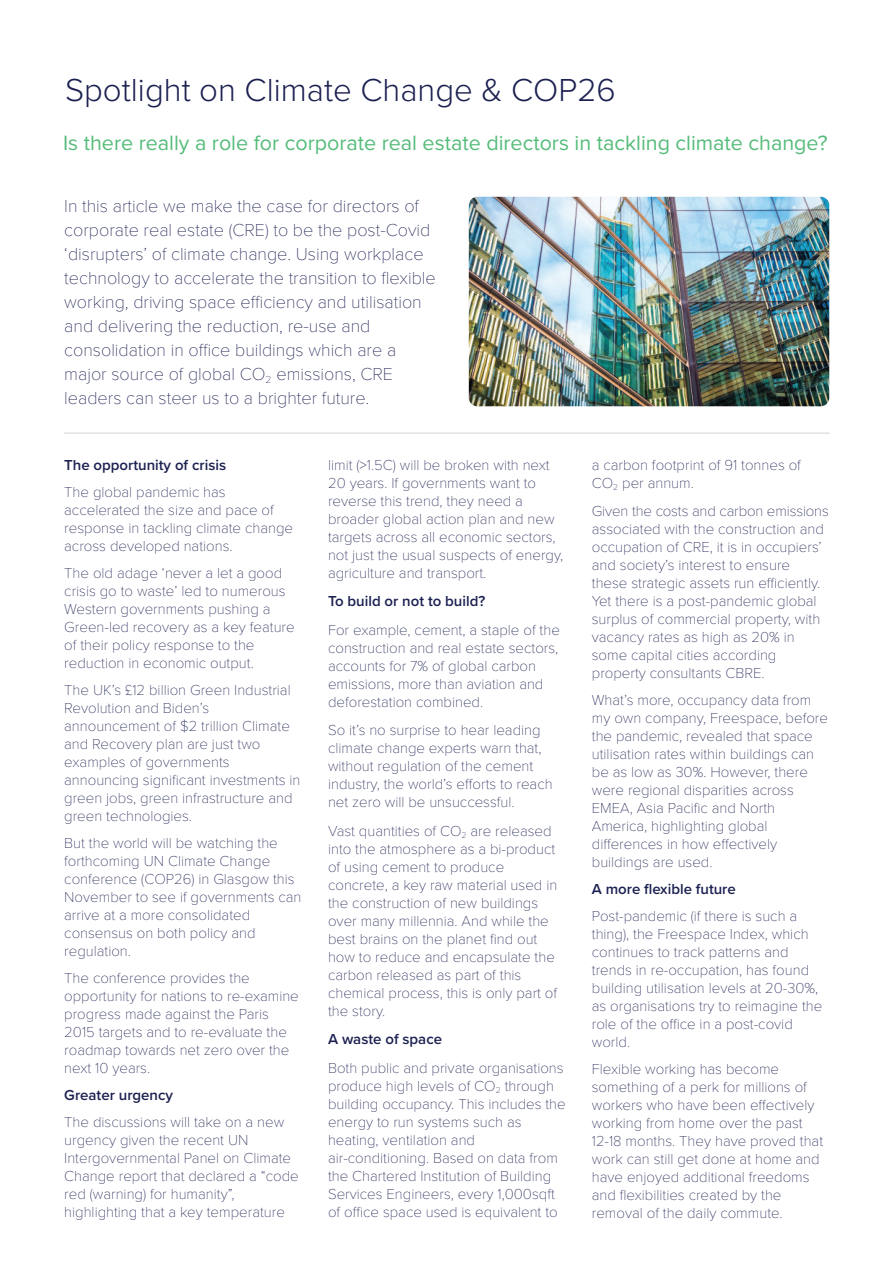
<style>
.page{position:relative;width:893px;height:1263px;background:#fff}
.page>*{position:absolute;margin:0;border:0;box-sizing:border-box;transform-origin:0 0}
.t1{font:300 33px "Proxima Nova";color:#1c2151}
.t2{font:21.45px "Proxima Nova";color:#55bc7a}
.t3{font:100 18px/24px "Proxima Nova T";color:#1c2151}
.t4{font:100 15px/18px "Proxima Nova T";color:#1c2151}
.t5{font:600 15px "Proxima Nova";color:#1c2151}
</style>
<div class="page">
<hr style="left:64px;top:432px;width:766px;height:2px;background:#e2e2e1">
<img style="left:469px;top:197px;width:360px;height:209px">
<h1 class="t1" style="left:65px;top:76px;width:552px">Spotlight on Climate Change &amp; COP26</h1>
<h2 class="t2" style="left:63px;top:134px;width:766px">Is there really a role for corporate real estate directors in tackling climate change?</h2>
<p class="t3" style="left:64px;top:195px;width:373px">In this article we make the case for directors of corporate real estate (CRE) to be the post-Covid ‘disrupters’ of climate change. Using workplace technology to accelerate the transition to flexible working, driving space efficiency and utilisation and delivering the reduction, re-use and consolidation in office buildings which are a major source of global CO<sub>2</sub> emissions, CRE leaders can steer us to a brighter future.</p>
<p class="t5" style="left:64px;top:458px;width:163px">The opportunity of crisis</p>
<p class="t4" style="left:64px;top:483px;width:230px">The global pandemic has accelerated the size and pace of response in tackling climate change across developed nations.</p>
<p class="t4" style="left:64px;top:564px;width:232px">The old adage ‘never a let a good crisis go to waste’ led to numerous<br>Western governments pushing a<br>Green-led recovery as a key feature of their policy response to the reduction in economic output.</p>
<p class="t4" style="left:64px;top:681px;width:238px">The UK’s £12 billion Green Industrial<br>Revolution and Biden’s announcement of $2 trillion Climate and Recovery plan are just two examples of governments announcing significant investments in green jobs, green infrastructure and green technologies.</p>
<p class="t4" style="left:64px;top:834px;width:239px">But the world will be watching the forthcoming UN Climate Change conference (COP26) in Glasgow this<br>November to see if governments can arrive at a more consolidated consensus on both policy and regulation.</p>
<p class="t4" style="left:64px;top:969px;width:236px">The conference provides the opportunity for nations to re-examine progress made against the Paris<br>2015 targets and to re-evaluate the roadmap towards net zero over the next 10 years.</p>
<p class="t5" style="left:64px;top:1088px;width:110px">Greater urgency</p>
<p class="t4" style="left:64px;top:1113px;width:236px">The discussions will take on a new urgency given the recent UN Intergovernmental Panel on Climate Change report that declared a “code red (warning) for humanity”, highlighting that a key temperature</p>
<p class="t4" style="left:328px;top:456px;width:237px">limit (&gt;1.5C) will be broken with next 20 years. If governments want to reverse this trend, they need a broader global action plan and new targets across all economic sectors, not just the usual suspects of energy, agriculture and transport.</p>
<p class="t5" style="left:328px;top:595px;width:159px">To build or not to build?</p>
<p class="t4" style="left:328px;top:621px;width:233px">For example, cement, a staple of the construction and real estate sectors, accounts for 7% of global carbon emissions, more than aviation and deforestation combined.</p>
<p class="t4" style="left:328px;top:722px;width:226px">So it’s no surprise to hear leading climate change experts warn that, without regulation of the cement industry, the world’s efforts to reach net zero will be unsuccessful.</p>
<p class="t4" style="left:328px;top:822px;width:231px">Vast quantities of CO<sub>2</sub> are released into the atmosphere as a bi-product of using cement to produce concrete, a key raw material used in the construction of new buildings over many millennia. And while the best brains on the planet find out how to reduce and encapsulate the carbon released as part of this chemical process, this is only part of the story.</p>
<p class="t5" style="left:328px;top:1033px;width:116px">A waste of space</p>
<p class="t4" style="left:328px;top:1059px;width:239px">Both public and private organisations produce high levels of CO<sub>2</sub> through building occupancy. This includes the energy to run systems such as heating, ventilation and air-conditioning. Based on data from the Chartered Institution of Building Services Engineers, every 1,000sqft of office space used is equivalent to</p>
<p class="t4" style="left:592px;top:456px;width:211px">a carbon footprint of 91 tonnes of<br>CO<sub>2</sub> per annum.</p>
<p class="t4" style="left:592px;top:503px;width:238px">Given the costs and carbon emissions associated with the construction and occupation of CRE, it is in occupiers’ and society’s interest to ensure these strategic assets run efficiently.<br>Yet there is a post-pandemic global surplus of commercial property, with vacancy rates as high as 20% in some capital cities according property consultants CBRE.</p>
<p class="t4" style="left:592px;top:692px;width:238px">What’s more, occupancy data from my own company, Freespace, before the pandemic, revealed that space utilisation rates within buildings can be as low as 30%. However, there were regional disparities across<br>EMEA, Asia Pacific and North<br>America, highlighting global differences in how effectively buildings are used.</p>
<p class="t5" style="left:592px;top:883px;width:146px">A more flexible future</p>
<p class="t4" style="left:592px;top:908px;width:232px">Post-pandemic (if there is such a thing), the Freespace Index, which continues to track patterns and trends in re-occupation, has found building utilisation levels at 20-30%, as organisations try to reimagine the role of the office in a post-covid world.</p>
<p class="t4" style="left:592px;top:1061px;width:233px">Flexible working has become something of a perk for millions of workers who have been effectively working from home over the past<br>12-18 months. They have proved that work can still get done at home and have enjoyed additional freedoms and flexibilities created by the removal of the daily commute.</p>
</div>
